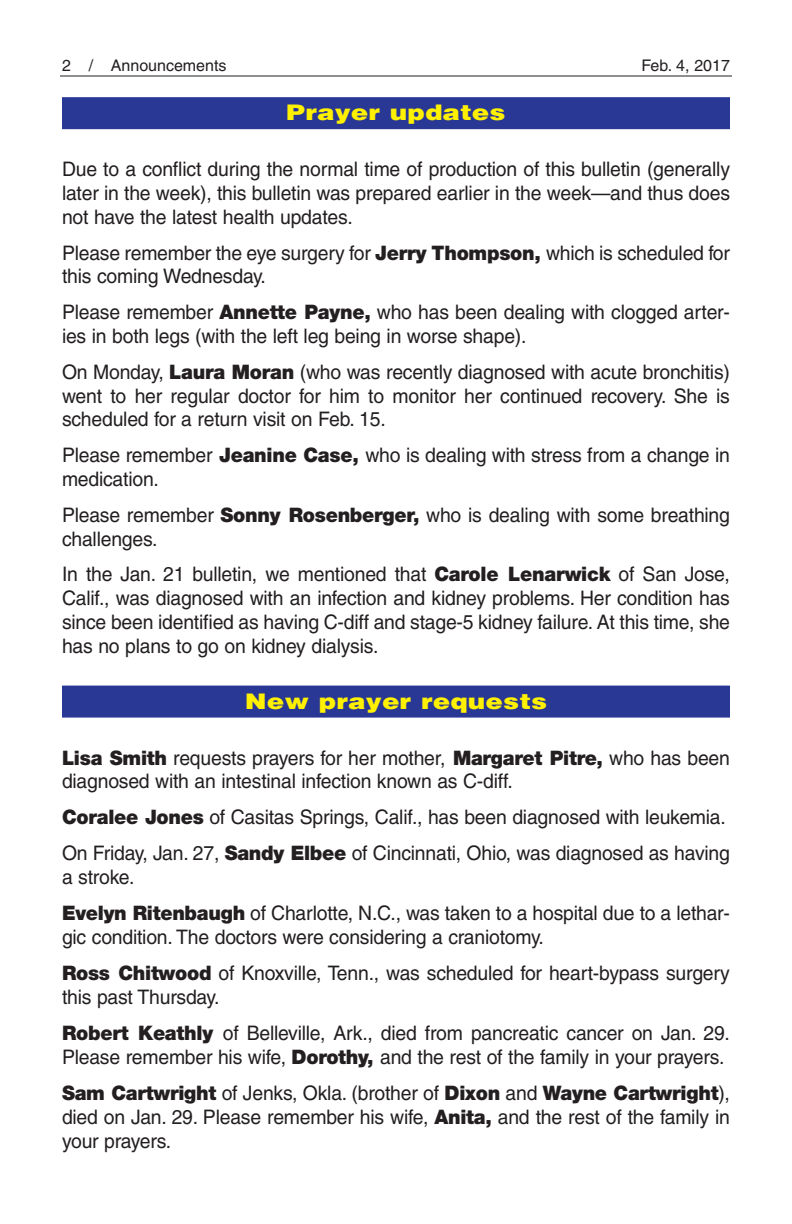
<style>
.page{position:relative;width:792px;height:1224px;background:#fff}
.page>*{position:absolute;margin:0;border:0;box-sizing:border-box;transform-origin:0 0}
.t1{font:900 22px "Helvetica";color:#fff101;scale:1.2 1}
.t2{font:20px/23.8px "Helvetica";letter-spacing:-.01em;color:#231f20}
.t3{font:900 20px "Helvetica Neue";letter-spacing:-.015em;color:#231f20}
.t4{font:16px "Helvetica";color:#231f20}
.s1{font-family:"Helvetica Neue";font-weight:900}
.s2{font-family:"Helvetica";font-weight:400}
</style>
<div class="page">
<hr style="left:60px;top:76px;width:672px;height:1px;background:#231f20">
<div style="left:62px;top:97px;width:668px;height:32px;background:#293795"></div>
<div style="left:62px;top:686px;width:668px;height:32px;background:#293795"></div>
<p class="t4" style="left:62px;top:59px;width:166px">2 / Announcements</p>
<p class="t4" style="left:641px;top:59px;width:90px">Feb. 4, 2017</p>
<p class="t1" style="left:286px;top:97px;width:184px">Prayer updates</p>
<p class="t2" style="left:62px;top:159px;width:670px;text-align:justify">Due to a conflict during the normal time of production of this bulletin (generally later in the week), this bulletin was prepared earlier in the week—and thus does not have the latest health updates.</p>
<p class="t2" style="left:62px;top:243px;width:670px">Please remember the eye surgery for <span class="s1">Jerry Thompson,</span> which is scheduled for this coming Wednesday.</p>
<p class="t2" style="left:62px;top:302px;width:670px">Please remember <span class="s1">Annette Payne,</span> who has been dealing with clogged arter&shy;ies in both legs (with the left leg being in worse shape).</p>
<p class="t2" style="left:62px;top:362px;width:670px;text-align:justify">On Monday, <span class="s1">Laura Moran</span> (who was recently diagnosed with acute bronchitis) went to her regular doctor for him to monitor her continued recovery. She is scheduled for a return visit on Feb. 15.</p>
<p class="t2" style="left:62px;top:445px;width:670px">Please remember <span class="s1">Jeanine Case,</span> who is dealing with stress from a change in medication.</p>
<p class="t2" style="left:62px;top:505px;width:670px">Please remember <span class="s1">Sonny Rosenberger,</span> who is dealing with some breathing challenges.</p>
<p class="t2" style="left:62px;top:564px;width:670px;text-align:justify">In the Jan. 21 bulletin, we mentioned that <span class="s1">Carole Lenarwick</span> of San Jose, Calif., was diagnosed with an infection and kidney problems. Her condition has since been identified as having C-diff and stage-5 kidney failure. At this time, she has no plans to go on kidney dialysis.</p>
<p class="t1" style="left:245px;top:686px;width:254px">New prayer requests</p>
<p class="t2" style="left:62px;top:748px;width:670px"><span class="s1">Lisa Smith</span> requests prayers for her mother, <span class="s1">Margaret Pitre,</span> who has been diagnosed with an intestinal infection known as C-diff.</p>
<p class="t2" style="left:62px;top:801px;width:670px;line-height:35.8px"><span class="s1">Coralee Jones</span> of Casitas Springs, Calif., has been diagnosed with leukemia.<br>On Friday, Jan. 27, <span class="s1">Sandy Elbee</span> of Cincinnati, Ohio, was diagnosed as having</p>
<p class="t2" style="left:62px;top:861px;width:670px;line-height:36px">a stroke.<br><span class="s1">Evelyn Ritenbaugh</span> of Charlotte, N.C., was taken to a hospital due to a lethar-</p>
<p class="t2" style="left:62px;top:921px;width:670px;line-height:36px">gic condition. The doctors were considering a craniotomy.<br><span class="s1">Ross Chitwood</span> of Knoxville, Tenn., was scheduled for heart-bypass surgery</p>
<p class="t2" style="left:62px;top:981px;width:670px;line-height:36px">this past Thursday.<br><span class="s1">Robert Keathly</span> of Belleville, Ark., died from pancreatic cancer on Jan. 29.</p>
<p class="t2" style="left:62px;top:1047px;width:664px">Please remember his wife, <span class="s1">Dorothy,</span> and the rest of the family in your prayers.</p>
<p class="t3" style="left:62px;top:1085px;width:670px">Sam Cartwright <span class="s2">of Jenks, Okla. (brother of</span> Dixon <span class="s2">and</span> Wayne Cartwright<span class="s2">),</span></p>
<p class="t2" style="left:62px;top:1107px;width:670px">died on Jan. 29. Please remember his wife, <span class="s1">Anita,</span> and the rest of the family in your prayers.</p>
</div>
